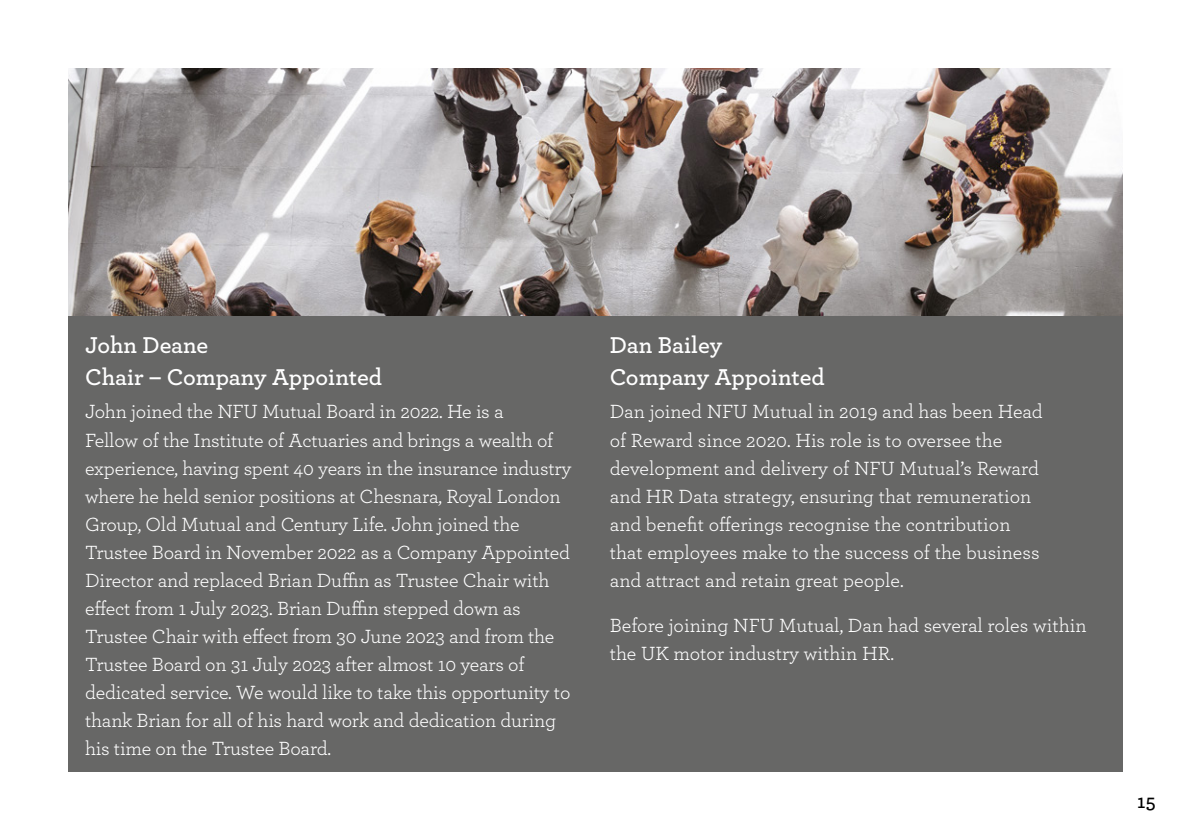
<style>
.page{position:relative;width:1191px;height:840px;background:#fff}
.page>*{position:absolute;margin:0;border:0;box-sizing:border-box;transform-origin:0 0}
.t1{font:600 24px/32px "Archer";color:#fff}
.t2{font:20px/28px "Archer";letter-spacing:-.01em;color:#fff}
.t3{font:600 20px "Archer";color:#000}
</style>
<div class="page">
<img style="left:68px;top:68px;width:1055px;height:248px">
<div style="left:68px;top:316px;width:1055px;height:455px;background:#676766"></div>
<p class="t1" style="left:85px;top:327px;width:299px">John Deane<br>Chair – Company Appointed</p>
<p class="t2" style="left:85px;top:396px;width:488px">John joined the NFU Mutual Board in 2022. He is a<br>Fellow of the Institute of Actuaries and brings a wealth of experience, having spent 40 years in the insurance industry where he held senior positions at Chesnara, Royal London Group, Old Mutual and Century Life. John joined the Trustee Board in November 2022 as a Company Appointed Director and replaced Brian Duffin as Trustee Chair with effect from 1 July 2023. Brian Duffin stepped down as Trustee Chair with effect from 30 June 2023 and from the Trustee Board on 31 July 2023 after almost 10 years of dedicated service. We would like to take this opportunity to thank Brian for all of his hard work and dedication during his time on the Trustee Board.</p>
<p class="t1" style="left:609px;top:327px;width:217px">Dan Bailey<br>Company Appointed</p>
<p class="t2" style="left:609px;top:396px;width:434px">Dan joined NFU Mutual in 2019 and has been Head of Reward since 2020. His role is to oversee the development and delivery of NFU Mutual’s Reward and HR Data strategy, ensuring that remuneration and benefit offerings recognise the contribution that employees make to the success of the business and attract and retain great people.</p>
<p class="t2" style="left:609px;top:609px;width:478px">Before joining NFU Mutual, Dan had several roles within the UK motor industry within HR.</p>
<p class="t3" style="left:1137px;top:785px;width:20px">15</p>
</div>
